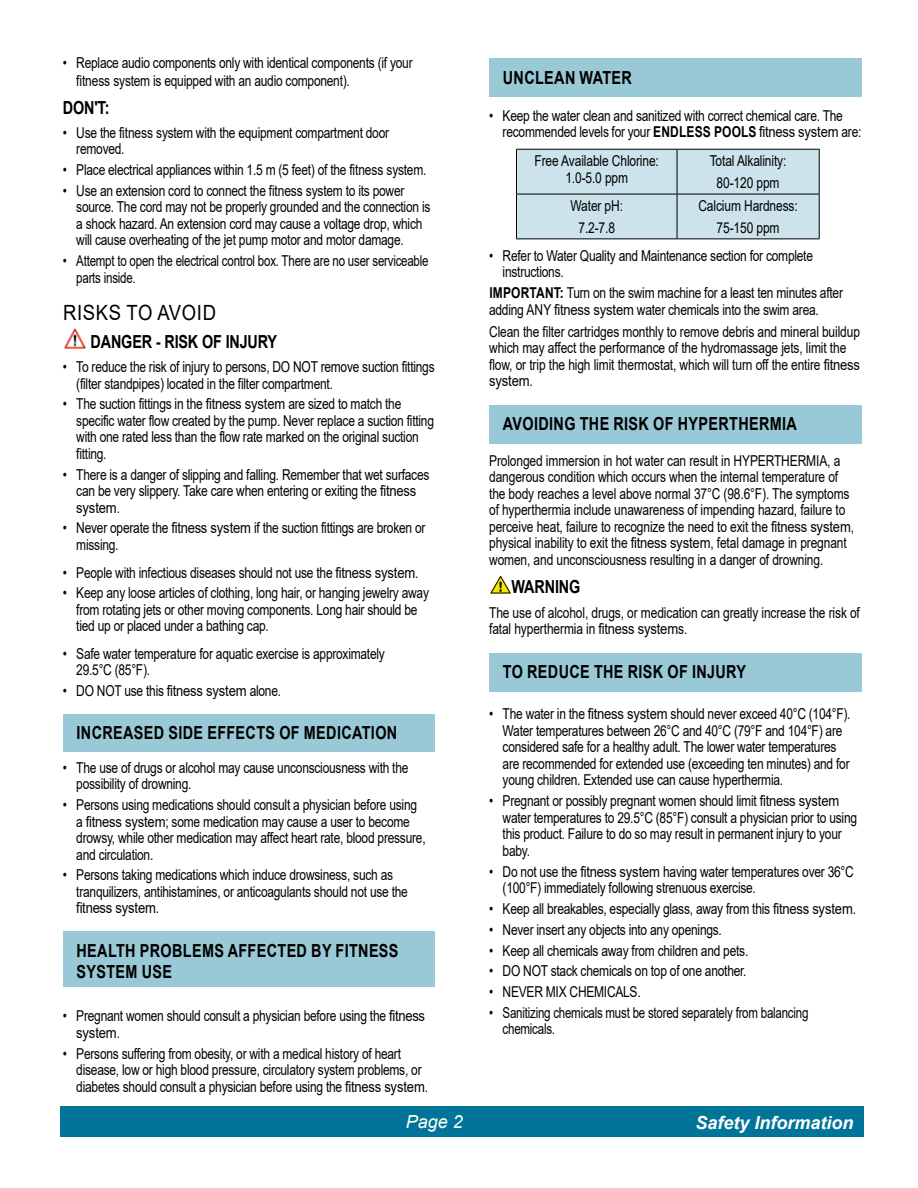
<style>
.page{position:relative;width:918px;height:1188px;background:#fff}
.page>*{position:absolute;margin:0;border:0;box-sizing:border-box;transform-origin:0 0}
.t1{font:21px "Arial";letter-spacing:.035em;color:#000;scale:.88 1}
.t2{font:700 18px/21px "Arial";letter-spacing:.025em;color:#000;scale:.8 1}
.t3{font:700 18px "Arial";letter-spacing:-.01em;color:#000;scale:.8 1}
.t4{font:italic 700 18px "Arial";color:#fff}
.t5{font:italic 18px "Arial";color:#fff}
.t6{font:15px/16.5px "Arial";letter-spacing:-.02em;color:#000;scale:.8 1}
.t7{font:15px/16.5px "Arial";letter-spacing:-.02em;color:#000;scale:.77 1}
.s1{font-weight:700}
</style>
<div class="page">
<div style="left:61px;top:1107px;width:803px;height:30px;background:#007599"></div>
<img style="left:64px;top:329px;width:21px;height:19px">
<div style="left:63px;top:714px;width:372px;height:38px;background:#99c8d6"></div>
<div style="left:63px;top:932px;width:372px;height:55px;background:#99c8d6"></div>
<div style="left:489px;top:58px;width:372px;height:39px;background:#99c8d6"></div>
<div style="left:517px;top:150px;width:302px;height:89px;background:#cce3eb"></div>
<hr style="left:516px;top:149px;width:161px;height:1px;background:#000">
<hr style="left:516px;top:150px;width:1px;height:44px;background:#000">
<hr style="left:677px;top:149px;width:143px;height:1px;background:#000">
<hr style="left:677px;top:150px;width:1px;height:44px;background:#000">
<hr style="left:819px;top:150px;width:1px;height:44px;background:#000">
<hr style="left:516px;top:194px;width:161px;height:1px;background:#000">
<hr style="left:516px;top:194px;width:1px;height:45px;background:#000">
<hr style="left:677px;top:194px;width:143px;height:1px;background:#000">
<hr style="left:677px;top:194px;width:1px;height:45px;background:#000">
<hr style="left:819px;top:194px;width:1px;height:45px;background:#000">
<hr style="left:516px;top:239px;width:161px;height:1px;background:#000">
<hr style="left:677px;top:239px;width:143px;height:1px;background:#000">
<div style="left:489px;top:405px;width:373px;height:39px;background:#99c8d6"></div>
<svg style="left:490px;top:576px;width:21px;height:18px"></svg>
<div style="left:489px;top:653px;width:373px;height:39px;background:#99c8d6"></div>
<p class="t6" style="left:76px;top:54px;width:422px;line-height:18px;text-indent:-14px">• Replace audio components only with identical components (if your fitness system is equipped with an audio component).</p>
<p class="t2" style="left:63px;top:97px;width:60px">DON'T:</p>
<p class="t6" style="left:76px;top:124px;width:393px;text-indent:-14px">• Use the fitness system with the equipment compartment door removed.</p>
<p class="t6" style="left:63px;top:161px;width:456px">• Place electrical appliances within 1.5 m (5 feet) of the fitness system.</p>
<p class="t6" style="left:76px;top:182px;width:444px;text-indent:-14px">• Use an extension cord to connect the fitness system to its power source. The cord may not be properly grounded and the connection is a shock hazard. An extension cord may cause a voltage drop, which will cause overheating of the jet pump motor and motor damage.</p>
<p class="t7" style="left:76px;top:253px;width:459px;text-indent:-14px">• Attempt to open the electrical control box. There are no user serviceable parts inside.</p>
<h1 class="t1" style="left:63px;top:298px;width:175px">RISKS TO AVOID</h1>
<p class="t3" style="left:91px;top:329px;width:235px">DANGER - RISK OF INJURY</p>
<p class="t6" style="left:76px;top:358px;width:450px;text-indent:-14px">• To reduce the risk of injury to persons, DO NOT remove suction fittings (filter standpipes) located in the filter compartment.</p>
<p class="t6" style="left:76px;top:396px;width:449px;text-indent:-14px">• The suction fittings in the fitness system are sized to match the specific water flow created by the pump. Never replace a suction fitting with one rated less than the flow rate marked on the original suction fitting.</p>
<p class="t6" style="left:76px;top:466px;width:443px;text-indent:-13px">• There is a danger of slipping and falling. Remember that wet surfaces can be very slippery. Take care when entering or exiting the fitness system.</p>
<p class="t6" style="left:76px;top:520px;width:438px;text-indent:-13px">• Never operate the fitness system if the suction fittings are broken or missing.</p>
<p class="t6" style="left:63px;top:564px;width:446px">• People with infectious diseases should not use the fitness system.</p>
<p class="t6" style="left:76px;top:585px;width:442px;text-indent:-14px">• Keep any loose articles of clothing, long hair, or hanging jewelry away from rotating jets or other moving components. Long hair should be tied up or placed under a bathing cap.</p>
<p class="t6" style="left:76px;top:645px;width:387px;text-indent:-14px">• Safe water temperature for aquatic exercise is approximately<br>29.5°C (85°F).</p>
<p class="t6" style="left:63px;top:683px;width:274px">• DO NOT use this fitness system alone.</p>
<p class="t2" style="left:77px;top:723px;width:402px">INCREASED SIDE EFFECTS OF MEDICATION</p>
<p class="t6" style="left:76px;top:759px;width:417px;text-indent:-14px">• The use of drugs or alcohol may cause unconsciousness with the possibility of drowning.</p>
<p class="t6" style="left:76px;top:796px;width:438px;text-indent:-13px">• Persons using medications should consult a physician before using a fitness system; some medication may cause a user to become drowsy, while other medication may affect heart rate, blood pressure, and circulation.</p>
<p class="t6" style="left:76px;top:867px;width:416px;text-indent:-14px">• Persons taking medications which induce drowsiness, such as tranquilizers, antihistamines, or anticoagulants should not use the fitness system.</p>
<p class="t2" style="left:77px;top:940px;width:404px">HEALTH PROBLEMS AFFECTED BY FITNESS<br>SYSTEM USE</p>
<p class="t6" style="left:76px;top:1008px;width:438px;text-indent:-13px">• Pregnant women should consult a physician before using the fitness system.</p>
<p class="t6" style="left:76px;top:1045px;width:441px;text-indent:-14px">• Persons suffering from obesity, or with a medical history of heart disease, low or high blood pressure, circulatory system problems, or diabetes should consult a physician before using the fitness system.</p>
<p class="t2" style="left:503px;top:67px;width:163px">UNCLEAN WATER</p>
<p class="t6" style="left:503px;top:107px;width:450px;text-indent:-14px">• Keep the water clean and sanitized with correct chemical care. The recommended levels for your <span class="s1">ENDLESS POOLS</span> fitness system are:</p>
<p class="t6" style="left:535px;top:153px;width:157px;text-align:center">Free Available Chlorine:<br>1.0-5.0 ppm</p>
<p class="t6" style="left:710px;top:150px;width:97px;line-height:21.9px;text-align:center">Total Alkalinity:<br>80-120 ppm</p>
<p class="t6" style="left:570px;top:195px;width:67px;line-height:21.9px;text-align:center">Water pH:<br>7.2-7.8</p>
<p class="t6" style="left:698px;top:195px;width:126px;line-height:21.9px;text-align:center">Calcium Hardness:<br>75-150 ppm</p>
<p class="t6" style="left:503px;top:247px;width:390px;text-indent:-14px">• Refer to Water Quality and Maintenance section for complete instructions.</p>
<p class="t6" style="left:489px;top:285px;width:444px"><span class="s1">IMPORTANT:</span> Turn on the swim machine for a least ten minutes after adding ANY fitness system water chemicals into the swim area.</p>
<p class="t6" style="left:489px;top:323px;width:465px">Clean the filter cartridges monthly to remove debris and mineral buildup which may affect the performance of the hydromassage jets, limit the flow, or trip the high limit thermostat, which will turn off the entire fitness system.</p>
<p class="t2" style="left:503px;top:414px;width:369px">AVOIDING THE RISK OF HYPERTHERMIA</p>
<p class="t6" style="left:489px;top:452px;width:458px">Prolonged immersion in hot water can result in HYPERTHERMIA, a dangerous condition which occurs when the internal temperature of the body reaches a level above normal 37°C (98.6°F). The symptoms of hyperthermia include unawareness of impending hazard, failure to perceive heat, failure to recognize the need to exit the fitness system, physical inability to exit the fitness system, fetal damage in pregnant women, and unconsciousness resulting in a danger of drowning.</p>
<p class="t3" style="left:512px;top:574px;width:87px">WARNING</p>
<p class="t6" style="left:489px;top:604px;width:465px">The use of alcohol, drugs, or medication can greatly increase the risk of fatal hyperthermia in fitness systems.</p>
<p class="t2" style="left:503px;top:662px;width:306px">TO REDUCE THE RISK OF INJURY</p>
<p class="t6" style="left:503px;top:706px;width:437px;text-indent:-14px">• The water in the fitness system should never exceed 40°C (104°F).<br>Water temperatures between 26°C and 40°C (79°F and 104°F) are considered safe for a healthy adult. The lower water temperatures are recommended for extended use (exceeding ten minutes) and for young children. Extended use can cause hyperthermia.</p>
<p class="t6" style="left:503px;top:793px;width:445px;text-indent:-13px">• Pregnant or possibly pregnant women should limit fitness system water temperatures to 29.5°C (85°F) consult a physician prior to using this product. Failure to do so may result in permanent injury to your baby.</p>
<p class="t6" style="left:503px;top:863px;width:441px;text-indent:-14px">• Do not use the fitness system having water temperatures over 36°C (100°F) immediately following strenuous exercise.</p>
<p class="t6" style="left:489px;top:900px;width:460px">• Keep all breakables, especially glass, away from this fitness system.</p>
<p class="t6" style="left:489px;top:921px;width:293px">• Never insert any objects into any openings.</p>
<p class="t6" style="left:489px;top:942px;width:326px">• Keep all chemicals away from children and pets.</p>
<p class="t6" style="left:489px;top:963px;width:323px">• DO NOT stack chemicals on top of one another.</p>
<p class="t6" style="left:489px;top:984px;width:191px">• NEVER MIX CHEMICALS.</p>
<p class="t7" style="left:503px;top:1004px;width:399px;text-indent:-14px">• Sanitizing chemicals must be stored separately from balancing chemicals.</p>
<p class="t5" style="left:406px;top:1110px;width:59px">Page 2</p>
<p class="t4" style="left:696px;top:1110px;width:160px">Safety Information</p>
</div>
